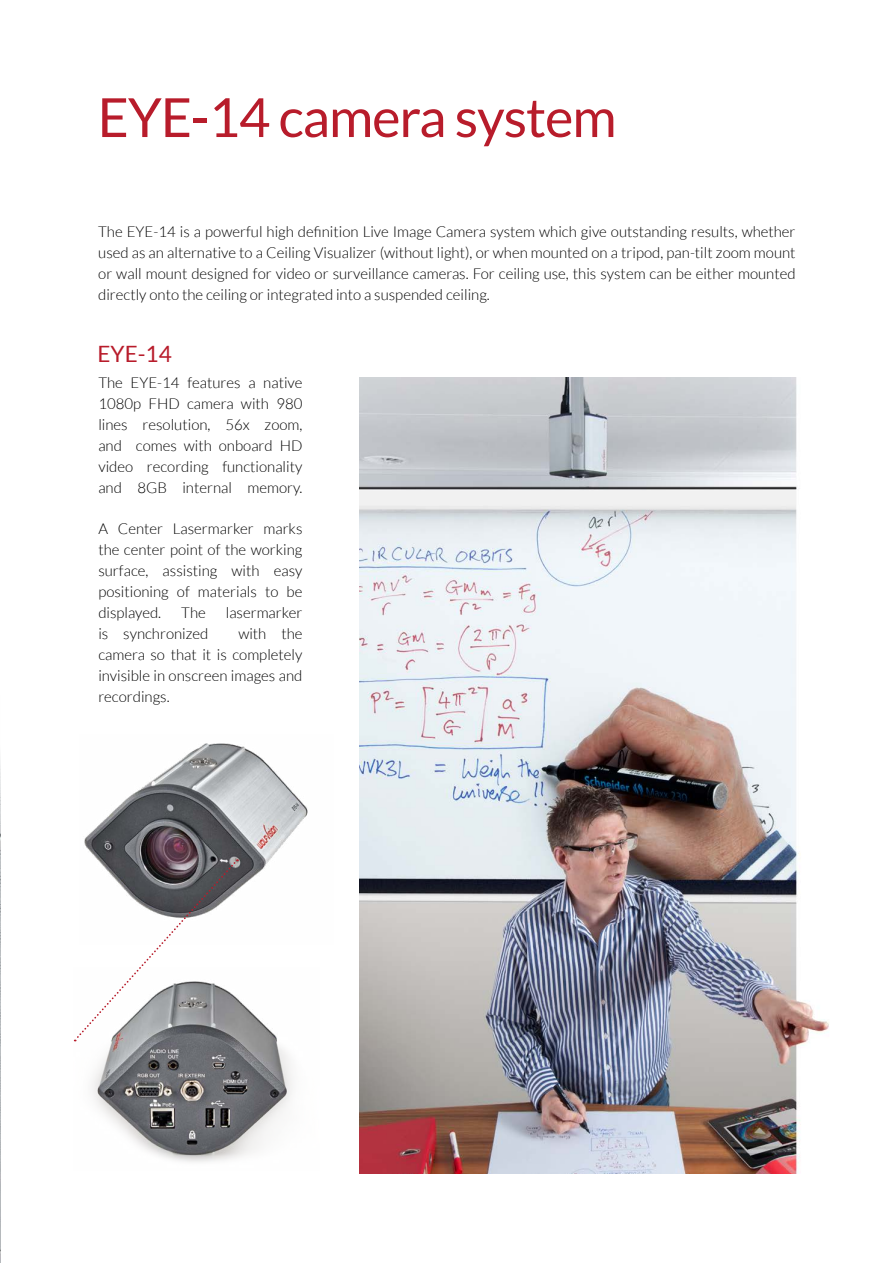
<style>
.page{position:relative;width:893px;height:1263px;background:#fff}
.page>*{position:absolute;margin:0;border:0;box-sizing:border-box;transform-origin:0 0}
.t1{font:54px "Lato";letter-spacing:-.02em;color:#b81c2b}
.t2{font:22.5px "Lato";color:#b81c2b}
.t3{font:300 15px/21px "Lato";color:#000;text-align:justify}
</style>
<div class="page">
<img style="left:0;top:760px;width:1px;height:503px">
<img style="left:360px;top:377px;width:469px;height:797px">
<img style="left:84px;top:743px;width:224px;height:147px">
<img style="left:92px;top:999px;width:201px;height:163px">
<svg style="left:73px;top:859px;width:165px;height:183px"></svg>
<h1 class="t1" style="left:98px;top:87px;width:521px">EYE-14 camera system</h1>
<p class="t3" style="left:98px;top:222px;width:699px">The EYE-14 is a powerful high definition Live Image Camera system which give outstanding results, whether used as an alternative to a Ceiling Visualizer (without light), or when mounted on a tripod, pan-tilt zoom mount or wall mount designed for video or surveillance cameras. For ceiling use, this system can be either mounted directly onto the ceiling or integrated into a suspended ceiling.</p>
<h2 class="t2" style="left:98px;top:341px;width:76px">EYE-14</h2>
<p class="t3" style="left:98px;top:373px;width:206px">The EYE-14 features a native 1080p FHD camera with 980 lines resolution, 56x zoom, and comes with onboard HD video recording functionality and 8GB internal memory.</p>
<p class="t3" style="left:98px;top:518px;width:206px">A Center Lasermarker marks the center point of the working surface, assisting with easy positioning of materials to be displayed.</p>
<p class="t3" style="left:181px;top:602px;width:26px">The</p>
<p class="t3" style="left:226px;top:602px;width:78px">lasermarker</p>
<p class="t3" style="left:98px;top:623px;width:112px">is synchronized</p>
<p class="t3" style="left:98px;top:623px;width:206px;text-indent:140px">with the camera so that it is completely invisible in onscreen images and recordings.</p>
</div>
